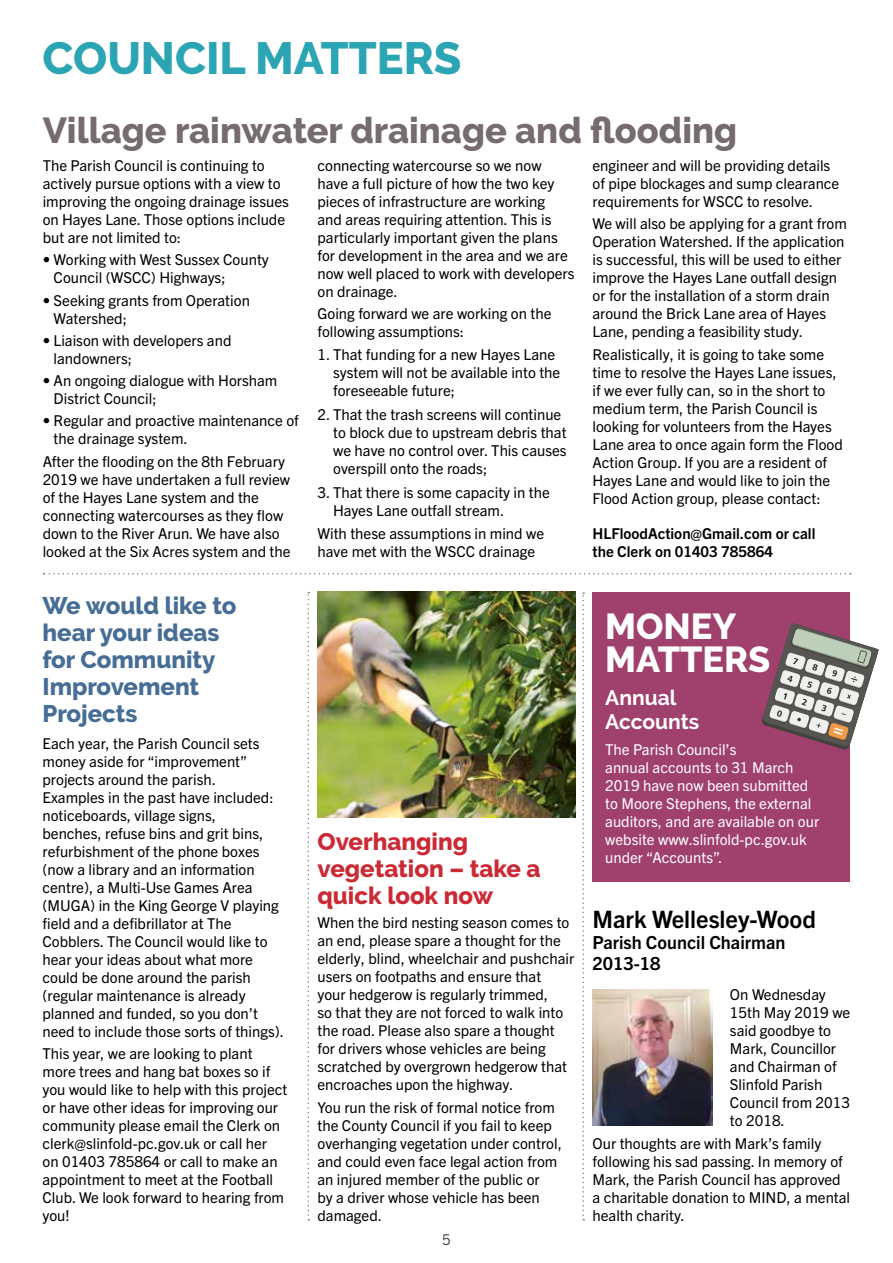
<style>
.page{position:relative;width:893px;height:1263px;background:#fff}
.page>*{position:absolute;margin:0;border:0;box-sizing:border-box;transform-origin:0 0}
.t1{font:800 45px "Raleway";color:#2ba5b3}
.t2{font:800 36px "Raleway";color:#766b6f}
.t3{font:800 36px/33px "Raleway";color:#fff}
.t4{font:800 24px/27px "Raleway";color:#466d95}
.t5{font:800 24px/27px "Raleway";color:#cb2a35}
.t6{font:700 24px "Trade Gothic Next LT Pro";color:#000}
.t7{font:700 21px/24px "Raleway";color:#fff}
.t8{font:700 18px/21px "Trade Gothic Next LT Pro";color:#000}
.t9{font:15px/18px "Trade Gothic Next LT Pro";color:#000}
.t10{font:15px/18px "Trade Gothic Next LT Pro";color:#fff}
.t11{font:700 15px/18px "Trade Gothic Next LT Pro";color:#000}
.t12{font:15px "Trade Gothic Next LT Pro";color:#57514d}
</style>
<div class="page">
<svg style="left:582px;top:592px;width:2px;height:628px"></svg>
<svg style="left:43px;top:573px;width:808px;height:1px"></svg>
<svg style="left:307px;top:592px;width:2px;height:628px"></svg>
<div style="left:592px;top:592px;width:258px;height:290px;background:#9f406d"></div>
<svg style="left:762px;top:623px;width:117px;height:127px"></svg>
<img style="left:317px;top:592px;width:258px;height:225px">
<img style="left:592px;top:989px;width:121px;height:137px">
<h1 class="t1" style="left:43px;top:33px;width:421px">COUNCIL MATTERS</h1>
<h2 class="t2" style="left:43px;top:110px;width:696px">Village rainwater drainage and flooding</h2>
<p class="t9" style="left:317px;top:156px;width:259px">connecting watercourse so we now have a full picture of how the two key pieces of infrastructure are working<br>and areas requiring attention. This is particularly important given the plans for development in the area and we are now well placed to work with developers on drainage.</p>
<p class="t9" style="left:317px;top:304px;width:235px">Going forward we are working on the following assumptions:</p>
<p class="t9" style="left:333px;top:344px;width:229px;text-indent:-16px">1. That funding for a new Hayes Lane system will not be available into the foreseeable future;</p>
<p class="t9" style="left:333px;top:404px;width:235px;text-indent:-16px">2. That the trash screens will continue to block due to upstream debris that we have no control over. This causes overspill onto the roads;</p>
<p class="t9" style="left:333px;top:483px;width:218px;text-indent:-16px">3. That there is some capacity in the<br>Hayes Lane outfall stream.</p>
<p class="t9" style="left:317px;top:523px;width:228px">With these assumptions in mind we have met with the WSCC drainage</p>
<p class="t9" style="left:43px;top:156px;width:248px">The Parish Council is continuing to actively pursue options with a view to improving the ongoing drainage issues on Hayes Lane. Those options include but are not limited to:</p>
<p class="t9" style="left:54px;top:250px;width:217px;text-indent:-11px">• Working with West Sussex County<br>Council (WSCC) Highways;</p>
<p class="t9" style="left:54px;top:290px;width:198px;text-indent:-11px">• Seeking grants from Operation<br>Watershed;</p>
<p class="t9" style="left:54px;top:330px;width:179px;text-indent:-11px">• Liaison with developers and landowners;</p>
<p class="t9" style="left:54px;top:371px;width:225px;text-indent:-11px">• An ongoing dialogue with Horsham<br>District Council;</p>
<p class="t9" style="left:54px;top:411px;width:247px;text-indent:-11px">• Regular and proactive maintenance of the drainage system.</p>
<p class="t9" style="left:43px;top:451px;width:249px">After the flooding on the 8th February 2019 we have undertaken a full review of the Hayes Lane system and the connecting watercourses as they flow down to the River Arun. We have also looked at the Six Acres system and the</p>
<p class="t9" style="left:592px;top:156px;width:248px">engineer and will be providing details of pipe blockages and sump clearance requirements for WSCC to resolve.</p>
<p class="t9" style="left:592px;top:214px;width:256px">We will also be applying for a grant from Operation Watershed. If the application is successful, this will be used to either improve the Hayes Lane outfall design or for the installation of a storm drain around the Brick Lane area of Hayes Lane, pending a feasibility study.</p>
<p class="t9" style="left:592px;top:344px;width:252px">Realistically, it is going to take some time to resolve the Hayes Lane issues, if we ever fully can, so in the short to medium term, the Parish Council is looking for volunteers from the Hayes Lane area to once again form the Flood Action Group. If you are a resident of Hayes Lane and would like to join the Flood Action group, please contact:</p>
<p class="t11" style="left:592px;top:523px;width:224px">HLFloodAction@Gmail.com or call the Clerk on 01403 785864</p>
<h3 class="t4" style="left:43px;top:593px;width:195px">We would like to hear your ideas for Community<br>Improvement<br>Projects</h3>
<p class="t9" style="left:43px;top:733px;width:243px">Each year, the Parish Council sets money aside for “improvement” projects around the parish.<br>Examples in the past have included: noticeboards, village signs,<br>benches, refuse bins and grit bins, refurbishment of the phone boxes (now a library and an information centre), a Multi-Use Games Area (MUGA) in the King George V playing field and a defibrillator at The<br>Cobblers. The Council would like to hear your ideas about what more could be done around the parish (regular maintenance is already planned and funded, so you don’t need to include those sorts of things).</p>
<p class="t9" style="left:43px;top:1044px;width:246px">This year, we are looking to plant more trees and hang bat boxes so if you would like to help with this project or have other ideas for improving our community please email the Clerk on clerk@slinfold-pc.gov.uk or call her<br>on 01403 785864 or call to make an appointment to meet at the Football<br>Club. We look forward to hearing from you!</p>
<h3 class="t5" style="left:317px;top:828px;width:225px">Overhanging vegetation – take a quick look now</h3>
<p class="t9" style="left:317px;top:913px;width:258px">When the bird nesting season comes to an end, please spare a thought for the elderly, blind, wheelchair and pushchair users on footpaths and ensure that<br>your hedgerow is regularly trimmed,<br>so that they are not forced to walk into the road. Please also spare a thought for drivers whose vehicles are being scratched by overgrown hedgerow that encroaches upon the highway.</p>
<p class="t9" style="left:317px;top:1097px;width:246px">You run the risk of formal notice from the County Council if you fail to keep overhanging vegetation under control, and could even face legal action from an injured member of the public or<br>by a driver whose vehicle has been damaged.</p>
<p class="t12" style="left:442px;top:1229px;width:10px">5</p>
<h2 class="t3" style="left:605px;top:610px;width:167px">MONEY<br>MATTERS</h2>
<h3 class="t7" style="left:605px;top:685px;width:96px">Annual<br>Accounts</h3>
<p class="t10" style="left:605px;top:740px;width:215px">The Parish Council’s<br>annual accounts to 31 March<br>2019 have now been submitted to Moore Stephens, the external auditors, and are available on our website www.slinfold-pc.gov.uk under “Accounts”.</p>
<h3 class="t6" style="left:592px;top:902px;width:225px">Mark Wellesley-Wood</h3>
<p class="t8" style="left:592px;top:930px;width:194px">Parish Council Chairman<br>2013-18</p>
<p class="t9" style="left:730px;top:985px;width:122px">On Wednesday<br>15th May 2019 we said goodbye to<br>Mark, Councillor and Chairman of<br>Slinfold Parish<br>Council from 2013 to 2018.</p>
<p class="t9" style="left:592px;top:1133px;width:259px">Our thoughts are with Mark’s family following his sad passing. In memory of Mark, the Parish Council has approved a charitable donation to MIND, a mental health charity.</p>
</div>
